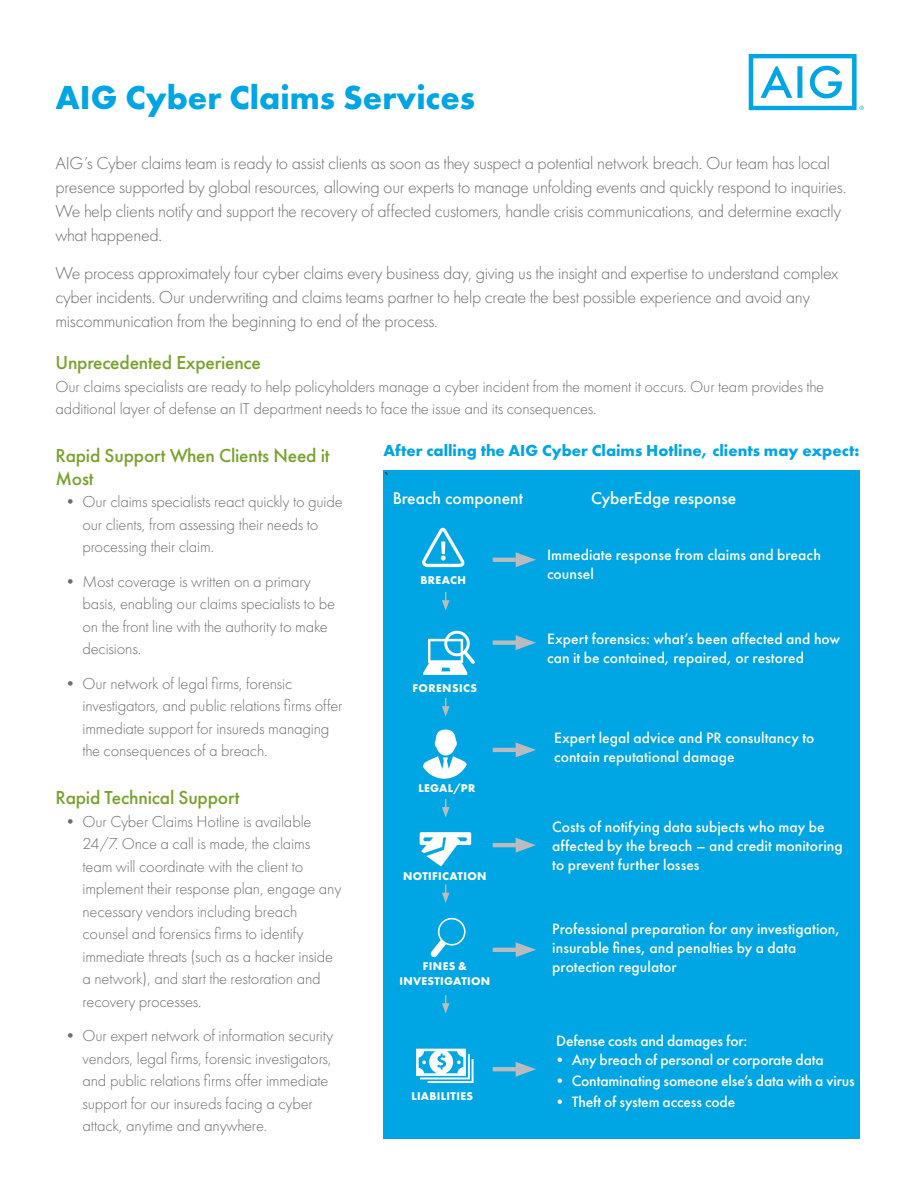
<style>
.page{position:relative;width:918px;height:1188px;background:#fff}
.page>*{position:absolute;margin:0;border:0;box-sizing:border-box;transform-origin:0 0}
.t1{font:700 34.5px "Futura PT";color:#00a5e3}
.t2{font:500 19.5px/22.5px "Futura PT";letter-spacing:-.01em;color:#78a22d}
.t3{font:300 18px/24px "Futura PT";letter-spacing:-.015em;color:#6c6d70}
.t4{font:18px "Minion Pro";color:#231f20}
.Subhead{font:500 17.7px "Futura PT";color:#fff}
.t5{font:300 16.5px/22.5px "Futura PT";letter-spacing:-.01em;color:#6c6d70}
.Subhead-2{font:700 16.5px "Futura PT";color:#00a5e3}
.t6{font:500 15.6px/19px "Futura PT";letter-spacing:.005em;color:#fff}
.t7{font:700 11.7px/14.5px "Futura PT";letter-spacing:.03em;color:#fff;text-align:center}
</style>
<div class="page">
<svg style="left:749px;top:54px;width:115px;height:56px"></svg>
<div style="left:383px;top:470px;width:477px;height:668px;background:#00a5e3"></div>
<svg style="left:442px;top:592px;width:8px;height:19px"></svg>
<hr style="left:493px;top:558px;width:31px;height:4px;background:#babbbe">
<svg style="left:516px;top:552px;width:20px;height:15px"></svg>
<div style="left:493px;top:640px;width:31px;height:5px;background:#babbbe"></div>
<svg style="left:516px;top:635px;width:20px;height:15px"></svg>
<svg style="left:416px;top:1049px;width:58px;height:34px"></svg>
<svg style="left:420px;top:832px;width:51px;height:35px"></svg>
<svg style="left:423px;top:730px;width:44px;height:49px"></svg>
<svg style="left:423px;top:630px;width:52px;height:45px"></svg>
<svg style="left:422px;top:528px;width:43px;height:39px"></svg>
<svg style="left:442px;top:698px;width:8px;height:19px"></svg>
<svg style="left:442px;top:799px;width:8px;height:18px"></svg>
<hr style="left:493px;top:748px;width:31px;height:4px;background:#babbbe">
<svg style="left:516px;top:742px;width:20px;height:15px"></svg>
<hr style="left:493px;top:843px;width:31px;height:4px;background:#babbbe">
<svg style="left:516px;top:838px;width:20px;height:15px"></svg>
<hr style="left:493px;top:948px;width:31px;height:4px;background:#babbbe">
<svg style="left:516px;top:942px;width:20px;height:15px"></svg>
<hr style="left:493px;top:1067px;width:31px;height:4px;background:#babbbe">
<svg style="left:516px;top:1062px;width:20px;height:15px"></svg>
<svg style="left:442px;top:884px;width:8px;height:19px"></svg>
<svg style="left:442px;top:995px;width:8px;height:19px"></svg>
<svg style="left:430px;top:917px;width:36px;height:40px"></svg>
<p class="t1" style="left:56px;top:76px;width:421px">AIG Cyber Claims Services</p>
<p class="t3" style="left:56px;top:151px;width:792px">AIG’s Cyber claims team is ready to assist clients as soon as they suspect a potential network breach. Our team has local presence supported by global resources, allowing our experts to manage unfolding events and quickly respond to inquiries.<br>We help clients notify and support the recovery of affected customers, handle crisis communications, and determine exactly what happened.</p>
<p class="t3" style="left:56px;top:261px;width:784px">We process approximately four cyber claims every business day, giving us the insight and expertise to understand complex cyber incidents. Our underwriting and claims teams partner to help create the best possible experience and avoid any miscommunication from the beginning to end of the process.</p>
<p class="t2" style="left:56px;top:352px;width:207px">Unprecedented Experience</p>
<p class="t5" style="left:56px;top:375px;width:770px">Our claims specialists are ready to help policyholders manage a cyber incident from the moment it occurs. Our team provides the additional layer of defense an IT department needs to face the issue and its consequences.</p>
<p class="t2" style="left:56px;top:445px;width:276px">Rapid Support When Clients Need it<br>Most</p>
<p class="t5" style="left:82px;top:491px;width:262px;text-indent:-20px">• Our claims specialists react quickly to guide our clients, from assessing their needs to processing their claim.</p>
<p class="t5" style="left:82px;top:570px;width:254px;text-indent:-20px">• Most coverage is written on a primary basis, enabling our claims specialists to be on the front line with the authority to make decisions.</p>
<p class="t5" style="left:82px;top:672px;width:261px;text-indent:-20px">• Our network of legal firms, forensic investigators, and public relations firms offer immediate support for insureds managing the consequences of a breach.</p>
<p class="t2" style="left:56px;top:787px;width:185px">Rapid Technical Support</p>
<p class="t5" style="left:82px;top:810px;width:260px;text-indent:-20px">• Our Cyber Claims Hotline is available 24/7. Once a call is made, the claims team will coordinate with the client to implement their response plan, engage any necessary vendors including breach counsel and forensics firms to identify immediate threats (such as a hacker inside a network), and start the restoration and recovery processes.</p>
<p class="t5" style="left:82px;top:1025px;width:252px;text-indent:-20px">• Our expert network of information security vendors, legal firms, forensic investigators, and public relations firms offer immediate support for our insureds facing a cyber attack, anytime and anywhere.</p>
<p class="Subhead-2" style="left:383px;top:440px;width:478px">After calling the AIG Cyber Claims Hotline, clients may expect:</p>
<p class="Subhead" style="left:393px;top:487px;width:132px">Breach component</p>
<p class="Subhead" style="left:591px;top:487px;width:147px">CyberEdge response</p>
<p class="t4" style="left:383px;top:466px;width:9px">`</p>
<p class="t6" style="left:547px;top:545px;width:275px">Immediate response from claims and breach counsel</p>
<p class="t7" style="left:420px;top:572px;width:47px">BREACH</p>
<p class="t6" style="left:547px;top:629px;width:295px">Expert forensics: what’s been affected and how can it be contained, repaired, or restored</p>
<p class="t7" style="left:413px;top:680px;width:66px">FORENSICS</p>
<p class="t6" style="left:554px;top:728px;width:262px">Expert legal advice and PR consultancy to contain reputational damage</p>
<p class="t7" style="left:418px;top:780px;width:59px">LEGAL/PR</p>
<p class="t6" style="left:552px;top:817px;width:292px">Costs of notifying data subjects who may be affected by the breach – and credit monitoring to prevent further losses</p>
<p class="t7" style="left:403px;top:869px;width:85px">NOTIFICATION</p>
<p class="t6" style="left:552px;top:919px;width:290px">Professional preparation for any investigation, insurable fines, and penalties by a data protection regulator</p>
<p class="t7" style="left:399px;top:959px;width:92px">FINES &amp;<br>INVESTIGATION</p>
<p class="t6" style="left:556px;top:1031px;width:193px">Defense costs and damages for:</p>
<p class="t6" style="left:552px;top:1050px;width:273px">• Any breach of personal or corporate data</p>
<p class="t6" style="left:552px;top:1072px;width:304px">• Contaminating someone else’s data with a virus</p>
<p class="t6" style="left:552px;top:1093px;width:185px">• Theft of system access code</p>
<p class="t7" style="left:411px;top:1088px;width:63px">LIABILITIES</p>
</div>
